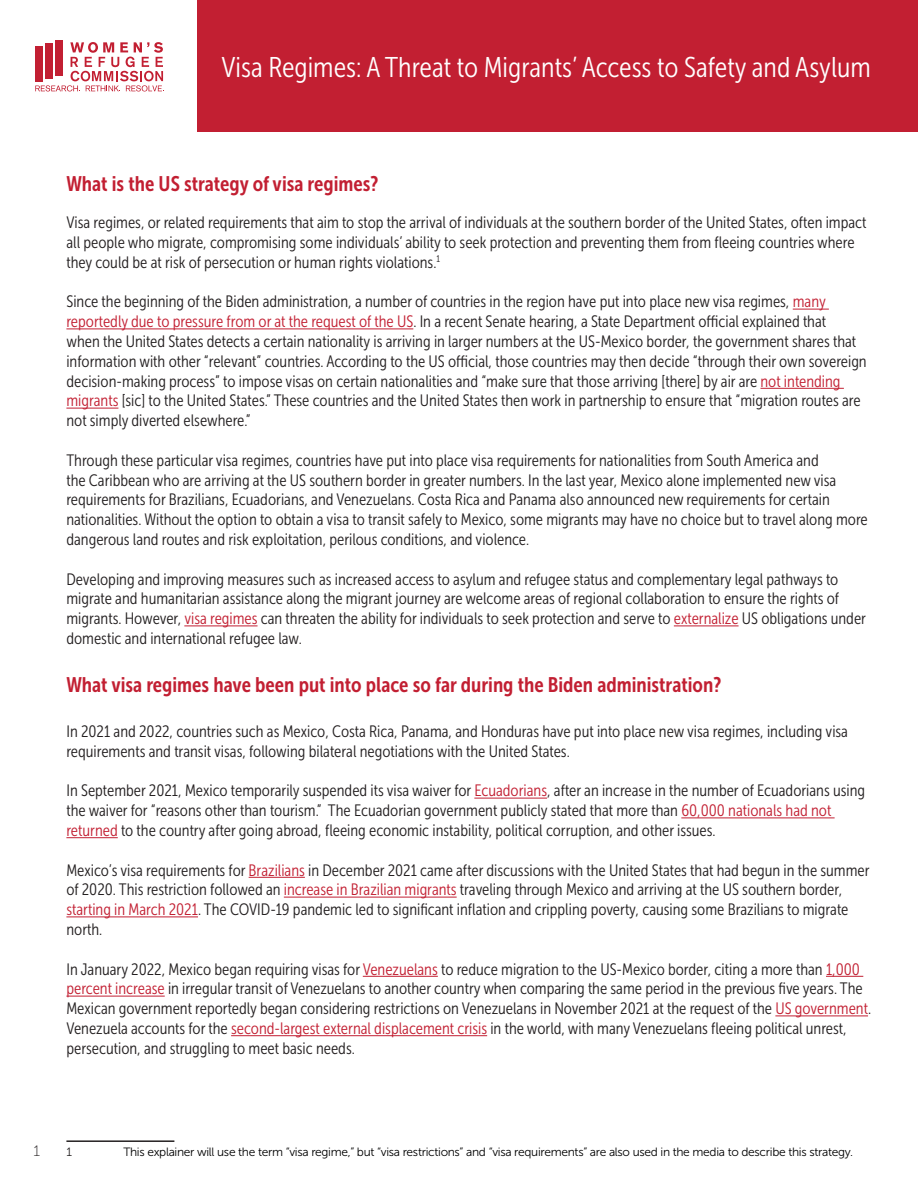
<style>
.page{position:relative;width:918px;height:1188px;background:#fff}
.page>*{position:absolute;margin:0;border:0;box-sizing:border-box;transform-origin:0 0}
.t1{font:28.5px "Museo Sans Cond 300";color:#fff}
.Heading_2{font:21px "Museo Sans Cond 700";color:#c21f32}
.MainBody{font:16.5px/19.8px "Museo Sans Cond 300";color:#231f20}
.t2{font:15px "Museo Sans 100";color:#231f20}
.Footnote_text{font:12px "Museo Sans 300";letter-spacing:-.025em;color:#000}
.Footnote_text-2{font:12px "Museo Sans 300";color:#231f20}
.s1{color:#c21f32}
</style>
<div class="page">
<div style="left:198px;top:0;width:720px;height:132px;background:#c21f32"></div>
<div style="left:55px;top:40px;width:8px;height:35px;background:#c21f32"></div>
<svg style="left:35px;top:42px;width:129px;height:49px"></svg>
<hr style="left:793px;top:309px;width:36px;height:1px;background:#c21f32">
<hr style="left:66px;top:328px;width:347px;height:1px;background:#c21f32">
<hr style="left:761px;top:388px;width:83px;height:1px;background:#c21f32">
<hr style="left:66px;top:408px;width:52px;height:1px;background:#c21f32">
<hr style="left:184px;top:625px;width:74px;height:1px;background:#c21f32">
<hr style="left:674px;top:625px;width:65px;height:1px;background:#c21f32">
<hr style="left:474px;top:798px;width:73px;height:1px;background:#c21f32">
<hr style="left:681px;top:817px;width:154px;height:1px;background:#c21f32">
<hr style="left:66px;top:837px;width:52px;height:1px;background:#c21f32">
<hr style="left:249px;top:877px;width:56px;height:1px;background:#c21f32">
<hr style="left:284px;top:897px;width:173px;height:1px;background:#c21f32">
<hr style="left:66px;top:916px;width:132px;height:1px;background:#c21f32">
<hr style="left:363px;top:976px;width:75px;height:1px;background:#c21f32">
<hr style="left:826px;top:976px;width:37px;height:1px;background:#c21f32">
<hr style="left:66px;top:996px;width:99px;height:1px;background:#c21f32">
<hr style="left:775px;top:1015px;width:93px;height:1px;background:#c21f32">
<hr style="left:231px;top:1035px;width:256px;height:1px;background:#c21f32">
<hr style="left:66px;top:1140px;width:108px;height:2px;background:#231f20">
<h1 class="t1" style="left:221px;top:51px;width:651px">Visa Regimes: A Threat to Migrants’ Access to Safety and Asylum</h1>
<p class="Heading_2" style="left:66px;top:172px;width:314px">What is the US strategy of visa regimes?</p>
<p class="MainBody" style="left:66px;top:213px;width:802px">Visa regimes, or related requirements that aim to stop the arrival of individuals at the southern border of the United States, often impact all people who migrate, compromising some individuals’ ability to seek protection and preventing them from fleeing countries where they could be at risk of persecution or human rights violations.<sup>1</sup></p>
<p class="MainBody" style="left:66px;top:292px;width:802px">Since the beginning of the Biden administration, a number of countries in the region have put into place new visa regimes, <span class="s1">many reportedly due to pressure from or at the request of the US</span>. In a recent Senate hearing, a State Department official explained that<br>when the United States detects a certain nationality is arriving in larger numbers at the US-Mexico border, the government shares that information with other “relevant” countries. According to the US official, those countries may then decide “through their own sovereign decision-making process” to impose visas on certain nationalities and “make sure that those arriving [there] by air are <span class="s1">not intending migrants</span> [sic] to the United States.” These countries and the United States then work in partnership to ensure that “migration routes are not simply diverted elsewhere.”</p>
<p class="MainBody" style="left:66px;top:450px;width:803px">Through these particular visa regimes, countries have put into place visa requirements for nationalities from South America and<br>the Caribbean who are arriving at the US southern border in greater numbers. In the last year, Mexico alone implemented new visa requirements for Brazilians, Ecuadorians, and Venezuelans. Costa Rica and Panama also announced new requirements for certain nationalities. Without the option to obtain a visa to transit safely to Mexico, some migrants may have no choice but to travel along more dangerous land routes and risk exploitation, perilous conditions, and violence.</p>
<p class="MainBody" style="left:66px;top:569px;width:801px">Developing and improving measures such as increased access to asylum and refugee status and complementary legal pathways to migrate and humanitarian assistance along the migrant journey are welcome areas of regional collaboration to ensure the rights of migrants. However, <span class="s1">visa regimes</span> can threaten the ability for individuals to seek protection and serve to <span class="s1">externalize</span> US obligations under domestic and international refugee law.</p>
<p class="Heading_2" style="left:66px;top:673px;width:657px">What visa regimes have been put into place so far during the Biden administration?</p>
<p class="MainBody" style="left:66px;top:722px;width:783px">In 2021 and 2022, countries such as Mexico, Costa Rica, Panama, and Honduras have put into place new visa regimes, including visa requirements and transit visas, following bilateral negotiations with the United States.</p>
<p class="MainBody" style="left:66px;top:781px;width:800px">In September 2021, Mexico temporarily suspended its visa waiver for <span class="s1">Ecuadorians</span>, after an increase in the number of Ecuadorians using the waiver for “reasons other than tourism.” The Ecuadorian government publicly stated that more than <span class="s1">60,000 nationals had not returned</span> to the country after going abroad, fleeing economic instability, political corruption, and other issues.</p>
<p class="MainBody" style="left:66px;top:860px;width:805px">Mexico’s visa requirements for <span class="s1">Brazilians</span> in December 2021 came after discussions with the United States that had begun in the summer of 2020. This restriction followed an <span class="s1">increase in Brazilian migrants</span> traveling through Mexico and arriving at the US southern border, <span class="s1">starting in March 2021</span>. The COVID-19 pandemic led to significant inflation and crippling poverty, causing some Brazilians to migrate north.</p>
<p class="MainBody" style="left:66px;top:959px;width:806px">In January 2022, Mexico began requiring visas for <span class="s1">Venezuelans</span> to reduce migration to the US-Mexico border, citing a more than <span class="s1">1,000 percent increase</span> in irregular transit of Venezuelans to another country when comparing the same period in the previous five years. The Mexican government reportedly began considering restrictions on Venezuelans in November 2021 at the request of the <span class="s1">US government</span>.<br>Venezuela accounts for the <span class="s1">second-largest external displacement crisis</span> in the world, with many Venezuelans fleeing political unrest, persecution, and struggling to meet basic needs.</p>
<p class="t2" style="left:34px;top:1143px;width:8px">1</p>
<p class="Footnote_text-2" style="left:66px;top:1145px;width:7px">1</p>
<p class="Footnote_text" style="left:123px;top:1145px;width:731px">This explainer will use the term “visa regime,” but “visa restrictions” and “visa requirements” are also used in the media to describe this strategy.</p>
</div>
